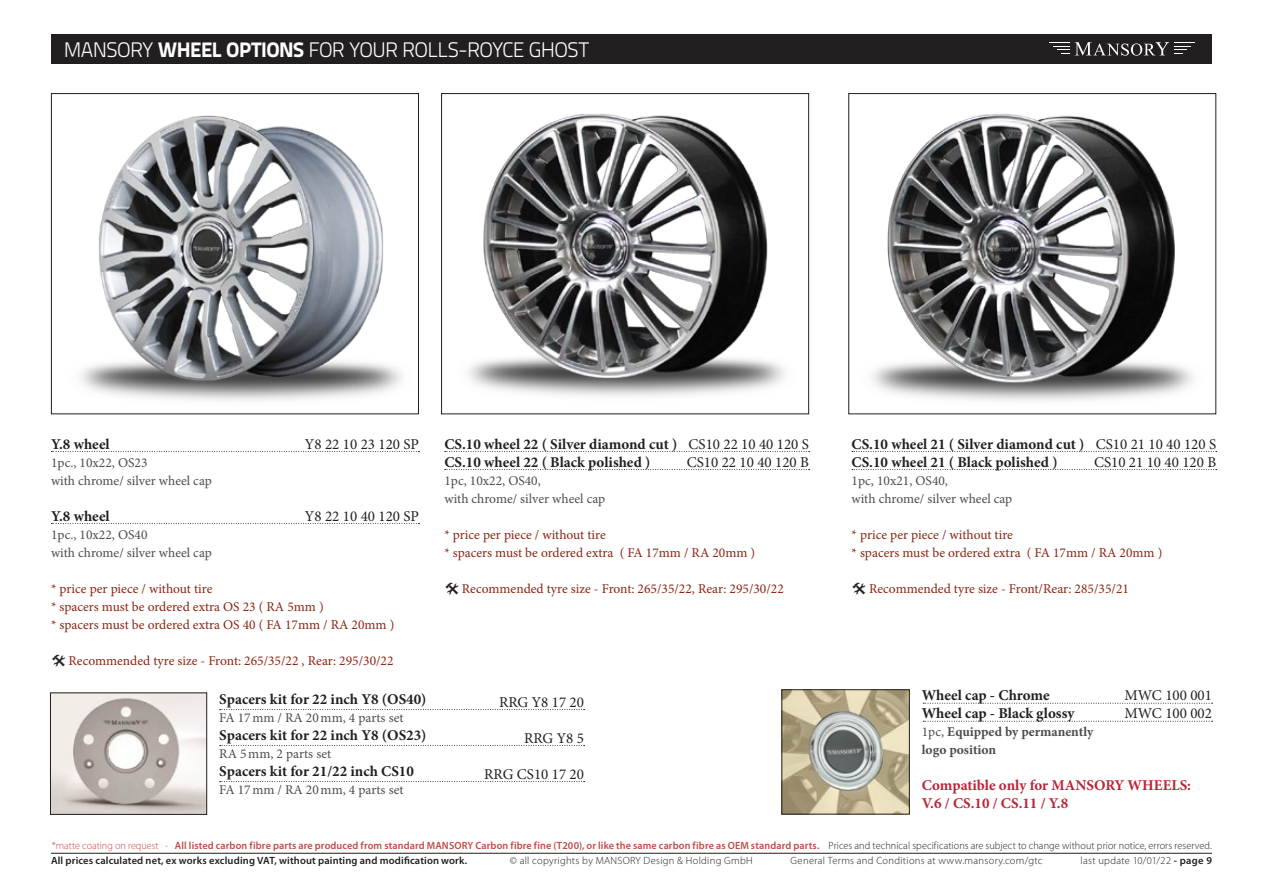
<style>
.page{position:relative;width:1263px;height:893px;background:#fff}
.page>*{position:absolute;margin:0;border:0;box-sizing:border-box;transform-origin:0 0}
.nadpis{font:300 21px "Titillium Text 22 L";letter-spacing:-.03em;color:#fff}
.name_of_product{font:700 15px "Minion Pro";color:#231f20}
.NR{font:15px "Minion Pro";color:#231f20}
.name_of_product-2{font:700 15px/18px "Minion Pro";color:#b92436}
.description{font:700 15px "Minion Pro";color:#231f20}
.description-2{font:13.5px "Minion Pro";color:#8a2512}
.description-3{font:13.5px "Minion Pro";color:#4b4c4d}
.poznamka_red{font:13.5px "Minion Pro";color:#8a2512}
.name_of_product-3{font:700 13.5px "Minion Pro";color:#4b4c4d}
.name_of_product-4{font:13.5px "Minion Pro";color:#4b4c4d}
.t1{font:600 10.5px/15px "Myriad Pro";letter-spacing:.015em;color:#c24a49}
.t2{font:300 10.5px "Myriad Pro";letter-spacing:.03em;color:#231f20}
.s1{font-weight:800}
.s2{font-weight:400}
.s3{font-weight:300}
.s4{font-weight:300;color:#231f20}
.s5{color:#231f20}
.s6{font-weight:600}
</style>
<div class="page">
<div style="left:51px;top:34px;width:1161px;height:30px;background:#231f20"></div>
<svg style="left:1049px;top:42px;width:20px;height:12px"></svg>
<svg style="left:1075px;top:42px;width:120px;height:14px"></svg>
<hr style="left:51px;top:853px;width:1161px;height:1px;background:#231f20">
<img style="left:80px;top:115px;width:322px;height:286px">
<div style="left:51px;top:93px;width:368px;height:321px;border:1px solid #231f20"></div>
<img style="left:52px;top:695px;width:153px;height:117px">
<div style="left:50px;top:693px;width:157px;height:121px;border:1px solid #231f20"></div>
<svg style="left:220px;top:709px;width:365px;height:1px"></svg>
<svg style="left:220px;top:745px;width:365px;height:1px"></svg>
<svg style="left:220px;top:781px;width:365px;height:1px"></svg>
<svg style="left:51px;top:451px;width:368px;height:1px"></svg>
<svg style="left:51px;top:523px;width:368px;height:1px"></svg>
<svg style="left:445px;top:451px;width:365px;height:1px"></svg>
<svg style="left:445px;top:469px;width:365px;height:1px"></svg>
<svg style="left:852px;top:451px;width:365px;height:1px"></svg>
<svg style="left:852px;top:469px;width:365px;height:1px"></svg>
<img style="left:468px;top:113px;width:317px;height:283px">
<div style="left:441px;top:93px;width:368px;height:321px;border:1px solid #231f20"></div>
<img style="left:872px;top:113px;width:321px;height:288px">
<div style="left:848px;top:93px;width:368px;height:321px;border:1px solid #231f20"></div>
<img style="left:783px;top:691px;width:125px;height:121px">
<div style="left:781px;top:689px;width:129px;height:125px;border:1px solid #231f20"></div>
<svg style="left:923px;top:703px;width:289px;height:1px"></svg>
<svg style="left:923px;top:721px;width:289px;height:1px"></svg>
<p class="nadpis" style="left:64px;top:34px;width:527px">MANSORY <span class="s1">WHEEL OPTIONS</span> FOR YOUR ROLLS-ROYCE GHOST</p>
<p class="name_of_product" style="left:51px;top:433px;width:60px">Y.8 wheel</p>
<p class="description-3" style="left:51px;top:453px;width:98px">1pc., 10x22, OS23</p>
<p class="description-3" style="left:51px;top:471px;width:162px">with chrome/ silver wheel cap</p>
<p class="name_of_product" style="left:51px;top:505px;width:60px">Y.8 wheel</p>
<p class="description-3" style="left:51px;top:525px;width:98px">1pc., 10x22, OS40</p>
<p class="description-3" style="left:51px;top:543px;width:162px">with chrome/ silver wheel cap</p>
<p class="description-2" style="left:51px;top:579px;width:163px">* price per piece / without tire</p>
<p class="description-2" style="left:51px;top:597px;width:274px">* spacers must be ordered extra OS 23 ( RA 5mm )</p>
<p class="description-2" style="left:51px;top:615px;width:345px">* spacers must be ordered extra OS 40 ( FA 17mm / RA 20mm )</p>
<p class="poznamka_red" style="left:69px;top:651px;width:327px">Recommended tyre size - Front: 265/35/22 , Rear: 295/30/22</p>
<p class="NR" style="left:305px;top:434px;width:115px">Y8 22 10 23 120 SP</p>
<p class="NR" style="left:305px;top:506px;width:115px">Y8 22 10 40 120 SP</p>
<p class="name_of_product" style="left:219px;top:688px;width:209px">Spacers kit for 22 inch Y8 (OS40)</p>
<p class="name_of_product-4" style="left:219px;top:708px;width:186px">FA 17mm / RA 20mm, 4 parts set</p>
<p class="name_of_product" style="left:219px;top:724px;width:209px">Spacers kit for 22 inch Y8 (OS23)</p>
<p class="description-3" style="left:219px;top:744px;width:113px">RA 5mm, 2 parts set</p>
<p class="description" style="left:219px;top:760px;width:196px">Spacers kit for 21/22 inch CS10</p>
<p class="description-3" style="left:219px;top:780px;width:186px">FA 17mm / RA 20mm, 4 parts set</p>
<p class="name_of_product" style="left:444px;top:433px;width:234px">CS.10 wheel 22 ( Silver diamond cut )</p>
<p class="name_of_product" style="left:444px;top:451px;width:208px">CS.10 wheel 22 ( Black polished )</p>
<p class="description-3" style="left:444px;top:471px;width:98px">1pc, 10x22, OS40,</p>
<p class="description-3" style="left:444px;top:489px;width:162px">with chrome/ silver wheel cap</p>
<p class="description-2" style="left:444px;top:525px;width:163px">* price per piece / without tire</p>
<p class="description-2" style="left:444px;top:543px;width:312px">* spacers must be ordered extra ( FA 17mm / RA 20mm )</p>
<p class="poznamka_red" style="left:462px;top:579px;width:323px">Recommended tyre size - Front: 265/35/22, Rear: 295/30/22</p>
<p class="NR" style="left:689px;top:434px;width:122px">CS10 22 10 40 120 S</p>
<p class="NR" style="left:687px;top:452px;width:124px">CS10 22 10 40 120 B</p>
<p class="NR" style="left:499px;top:692px;width:86px">RRG Y8 17 20</p>
<p class="NR" style="left:524px;top:728px;width:61px">RRG Y8 5</p>
<p class="NR" style="left:484px;top:764px;width:101px">RRG CS10 17 20</p>
<p class="name_of_product" style="left:851px;top:433px;width:234px">CS.10 wheel 21 ( Silver diamond cut )</p>
<p class="name_of_product" style="left:851px;top:451px;width:208px">CS.10 wheel 21 ( Black polished )</p>
<p class="description-3" style="left:851px;top:471px;width:98px">1pc, 10x21, OS40,</p>
<p class="description-3" style="left:851px;top:489px;width:162px">with chrome/ silver wheel cap</p>
<p class="description-2" style="left:851px;top:525px;width:163px">* price per piece / without tire</p>
<p class="description-2" style="left:851px;top:543px;width:312px">* spacers must be ordered extra ( FA 17mm / RA 20mm )</p>
<p class="poznamka_red" style="left:869px;top:579px;width:261px">Recommended tyre size - Front/Rear: 285/35/21</p>
<p class="NR" style="left:1096px;top:434px;width:122px">CS10 21 10 40 120 S</p>
<p class="NR" style="left:1094px;top:452px;width:124px">CS10 21 10 40 120 B</p>
<p class="name_of_product" style="left:922px;top:685px;width:130px">Wheel cap - Chrome</p>
<p class="name_of_product" style="left:922px;top:703px;width:154px">Wheel cap - Black glossy</p>
<p class="name_of_product-3" style="left:922px;top:722px;width:173px"><span class="s2">1pc,</span> Equipped by permanently</p>
<p class="name_of_product-3" style="left:922px;top:740px;width:76px">logo position</p>
<p class="name_of_product-2" style="left:922px;top:776px;width:271px">Compatible only for MANSORY WHEELS:<br>V.6 / CS.10 / CS.11 / Y.8</p>
<p class="NR" style="left:1124px;top:685px;width:89px">MWC 100 001</p>
<p class="NR" style="left:1124px;top:703px;width:89px">MWC 100 002</p>
<p class="t1" style="left:51px;top:837px;width:1162px"><span class="s3">*matte coating on request -</span> All listed carbon fibre parts are produced from standard MANSORY Carbon fibre fine (T200), or like the same carbon fibre as OEM standard parts. <span class="s4">Prices and technical specifications are subject to change without prior notice, errors reserved.<br></span><span class="s5">All prices calculated net, ex works excluding VAT, without painting and modification work.</span></p>
<p class="t2" style="left:510px;top:854px;width:244px">© all copyrights by MANSORY Design &amp; Holding GmbH</p>
<p class="t2" style="left:791px;top:854px;width:253px">General Terms and Conditions at www.mansory.com/gtc</p>
<p class="t2" style="left:1080px;top:854px;width:133px">last update 10/01/22 <span class="s6">- page 9</span></p>
</div>
